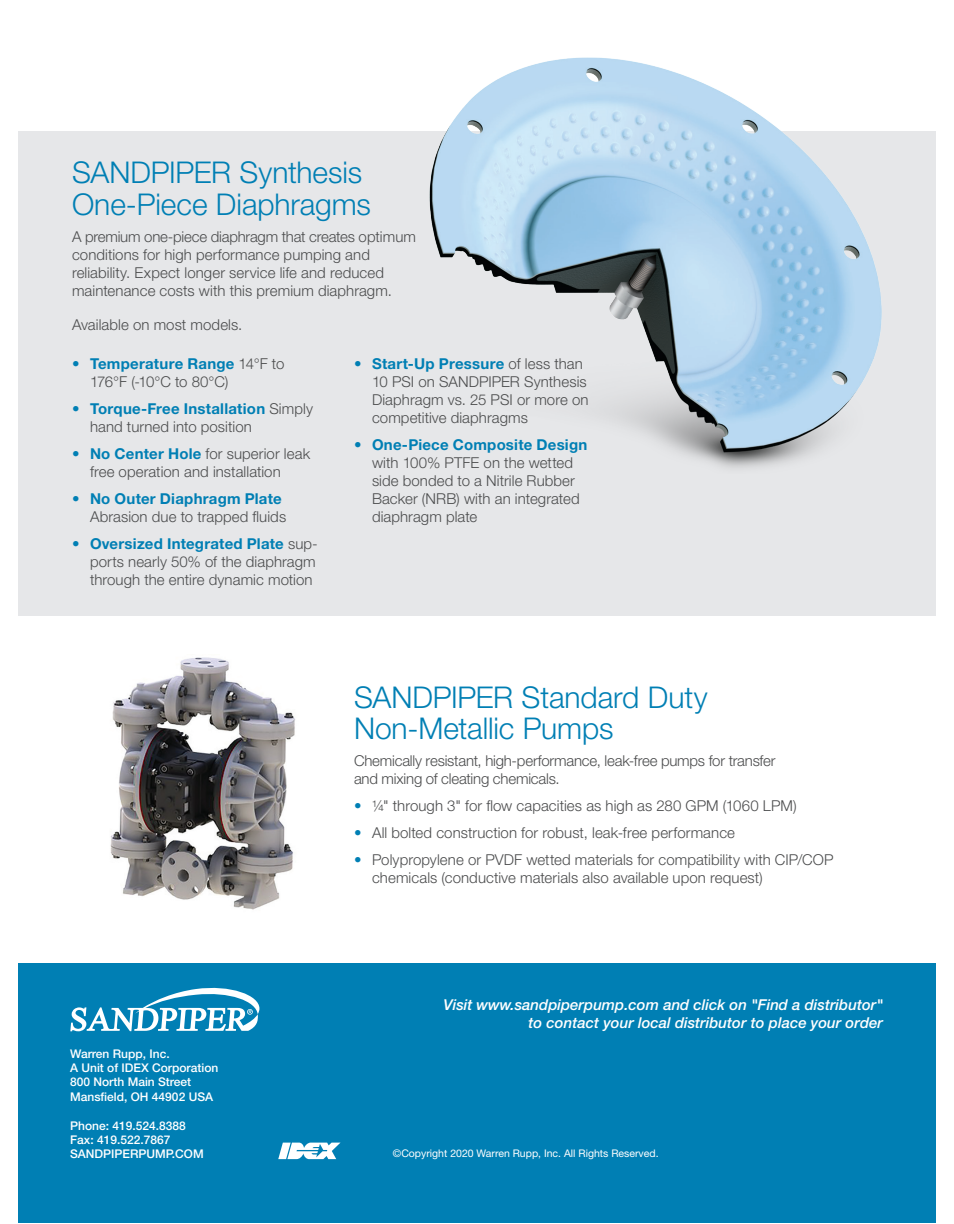
<style>
.page{position:relative;width:954px;height:1224px;background:#fff}
.page>*{position:absolute;margin:0;border:0;box-sizing:border-box;transform-origin:0 0}
.t1{font:300 30px/31.5px "Helvetica Neue LT Std";letter-spacing:-.005em;color:#007fb4}
.t2{font:300 15px/18px "Helvetica Neue LT Std";letter-spacing:.005em;color:#4b4c4d}
.t3{font:italic 500 15px/18px "Helvetica Neue LT Std";color:#fff;text-align:right}
.t4{font:300 15px/18px "Helvetica Neue LT Std";letter-spacing:-.015em;color:#4b4c4d}
.t5{font:500 12px/14.4px "Helvetica Neue LT Std";color:#fff}
.t6{font:10.5px "Helvetica Neue LT Std";color:#fff}
.s1{color:#007fb4}
.s2{font-weight:700;color:#007fb4}
</style>
<div class="page">
<div style="left:18px;top:963px;width:918px;height:259px;background:#007fb4"></div>
<svg style="left:278px;top:1143px;width:62px;height:16px"></svg>
<svg style="left:70px;top:987px;width:189px;height:44px"></svg>
<div style="left:18px;top:131px;width:918px;height:484px;background:#e6e7e9"></div>
<img style="left:429px;top:57px;width:453px;height:411px">
<img style="left:110px;top:657px;width:185px;height:253px">
<p class="t1" style="left:72px;top:156px;width:301px">SANDPIPER Synthesis<br>One-Piece Diaphragms</p>
<p class="t2" style="left:72px;top:227px;width:345px">A premium one-piece diaphragm that creates optimum conditions for high performance pumping and reliability. Expect longer service life and reduced maintenance costs with this premium diaphragm.</p>
<p class="t2" style="left:72px;top:315px;width:172px">Available on most models.</p>
<p class="t2" style="left:90px;top:354px;width:196px;text-indent:-18px"><span class="s1">•</span> <span class="s2">Temperature Range</span> 14°F to<br>176°F (-10°C to 80°C)</p>
<p class="t2" style="left:90px;top:399px;width:224px;text-indent:-18px"><span class="s1">•</span> <span class="s2">Torque-Free Installation</span> Simply hand turned into position</p>
<p class="t2" style="left:90px;top:444px;width:222px;text-indent:-18px"><span class="s1">•</span> <span class="s2">No Center Hole</span> for superior leak free operation and installation</p>
<p class="t2" style="left:72px;top:489px;width:216px;text-align:right"><span class="s1">•</span> <span class="s2">No Outer Diaphragm Plate<br></span>Abrasion due to trapped fluids</p>
<p class="t2" style="left:90px;top:534px;width:229px;text-indent:-18px"><span class="s1">•</span> <span class="s2">Oversized Integrated Plate</span> sup&shy;ports nearly 50% of the diaphragm through the entire dynamic motion</p>
<p class="t2" style="left:372px;top:354px;width:218px;text-indent:-18px"><span class="s1">•</span> <span class="s2">Start-Up Pressure</span> of less than<br>10 PSI on SANDPIPER Synthesis<br>Diaphragm vs. 25 PSI or more on competitive diaphragms</p>
<p class="t2" style="left:372px;top:435px;width:217px;text-indent:-18px"><span class="s1">•</span> <span class="s2">One-Piece Composite Design </span>with 100% PTFE on the wetted side bonded to a Nitrile Rubber<br>Backer (NRB) with an integrated diaphragm plate</p>
<p class="t1" style="left:354px;top:681px;width:355px">SANDPIPER Standard Duty<br>Non-Metallic Pumps</p>
<p class="t4" style="left:354px;top:752px;width:423px">Chemically resistant, high-performance, leak-free pumps for transfer and mixing of cleating chemicals.</p>
<p class="t2" style="left:354px;top:797px;width:444px"><span class="s1">•</span> ¼" through 3" for flow capacities as high as 280 GPM (1060 LPM)</p>
<p class="t2" style="left:354px;top:824px;width:383px"><span class="s1">•</span> All bolted construction for robust, leak-free performance</p>
<p class="t2" style="left:372px;top:851px;width:463px;text-indent:-18px"><span class="s1">•</span> Polypropylene or PVDF wetted materials for compatibility with CIP/COP chemicals (conductive materials also available upon request)</p>
<p class="t5" style="left:70px;top:1046px;width:101px">Warren Rupp, Inc.</p>
<p class="t5" style="left:70px;top:1060px;width:150px">A Unit of IDEX Corporation</p>
<p class="t5" style="left:70px;top:1075px;width:144px">800 North Main Street<br>Mansfield, OH 44902 USA</p>
<p class="t5" style="left:70px;top:1118px;width:117px">Phone: 419.524.8388</p>
<p class="t5" style="left:70px;top:1132px;width:102px">Fax: 419.522.7867</p>
<p class="t5" style="left:70px;top:1147px;width:135px">SANDPIPERPUMP.COM</p>
<p class="t3" style="left:444px;top:996px;width:441px">Visit www.sandpiperpump.com and click on "Find a distributor" to contact your local distributor to place your order</p>
<p class="t6" style="left:393px;top:1147px;width:267px">©Copyright 2020 Warren Rupp, Inc. All Rights Reserved.</p>
</div>
